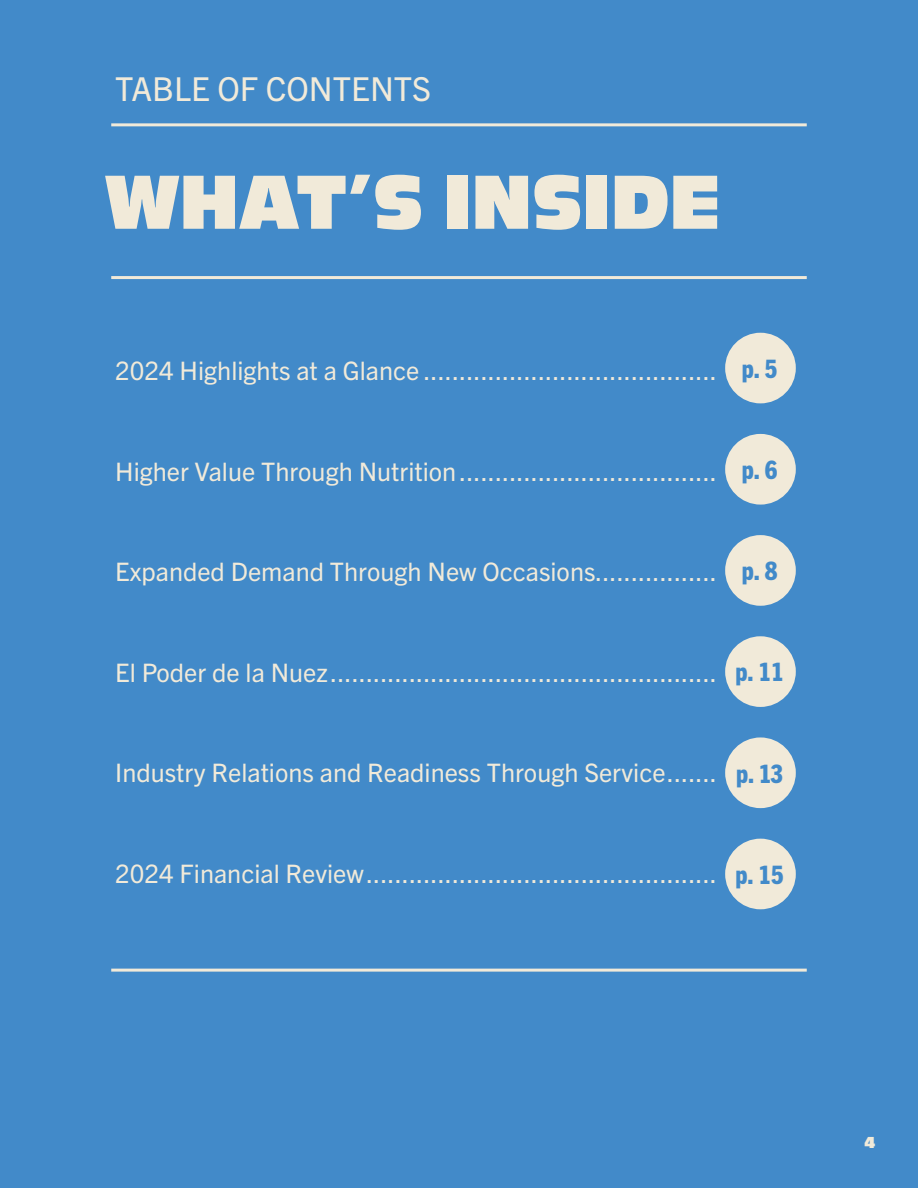
<style>
.page{position:relative;width:918px;height:1188px;background:#428ac9}
.page>*{position:absolute;margin:0;border:0;box-sizing:border-box;transform-origin:0 0}
.t1{font:79.5px "Antique Oli Com";color:#f1ead9}
.t2{font:33px "Trade Gothic Next LT Pro";color:#f1ead9}
.t3{font:25.5px "Trade Gothic Next LT Pro";color:#f1ead9}
.t4{font:800 condensed 25.5px "Trade Gothic Next LT Pro";color:#428ac9}
.t5{font:16.5px "Antique Oli Com";color:#f1ead9}
</style>
<div class="page">
<hr style="left:111px;top:123px;width:696px;height:3px;background:#f1ead9">
<hr style="left:111px;top:276px;width:696px;height:3px;background:#f1ead9">
<hr style="left:111px;top:969px;width:696px;height:3px;background:#f1ead9">
<div style="left:725px;top:333px;width:71px;height:70px;background:#f1ead9;border-radius:50%"></div>
<div style="left:725px;top:434px;width:71px;height:71px;background:#f1ead9;border-radius:50%"></div>
<div style="left:725px;top:535px;width:71px;height:71px;background:#f1ead9;border-radius:50%"></div>
<div style="left:725px;top:636px;width:71px;height:71px;background:#f1ead9;border-radius:50%"></div>
<div style="left:725px;top:737px;width:71px;height:71px;background:#f1ead9;border-radius:50%"></div>
<div style="left:725px;top:839px;width:71px;height:70px;background:#f1ead9;border-radius:50%"></div>
<p class="t2" style="left:115px;top:66px;width:317px">TABLE OF CONTENTS</p>
<p class="t1" style="left:104px;top:158px;width:618px">WHAT’S INSIDE</p>
<p class="t3" style="left:115px;top:353px;width:603px">2024 Highlights at a Glance .........................................</p>
<p class="t4" style="left:742px;top:351px;width:37px">p. 5</p>
<p class="t3" style="left:115px;top:453px;width:603px">Higher Value Through Nutrition....................................</p>
<p class="t4" style="left:742px;top:452px;width:37px">p. 6</p>
<p class="t3" style="left:115px;top:554px;width:603px">Expanded Demand Through New Occasions.................</p>
<p class="t4" style="left:742px;top:554px;width:37px">p. 8</p>
<p class="t3" style="left:115px;top:654px;width:603px">El Poder de la Nuez......................................................</p>
<p class="t4" style="left:736px;top:655px;width:50px">p. 11</p>
<p class="t3" style="left:115px;top:755px;width:603px">Industry Relations and Readiness Through Service.......</p>
<p class="t4" style="left:736px;top:756px;width:49px">p. 13</p>
<p class="t3" style="left:115px;top:855px;width:603px">2024 Financial Review.................................................</p>
<p class="t4" style="left:736px;top:857px;width:50px">p. 15</p>
<p class="t5" style="left:862px;top:1130px;width:12px">4</p>
<p class="t5" style="left:865px;top:1133px;width:12px">4</p>
</div>
